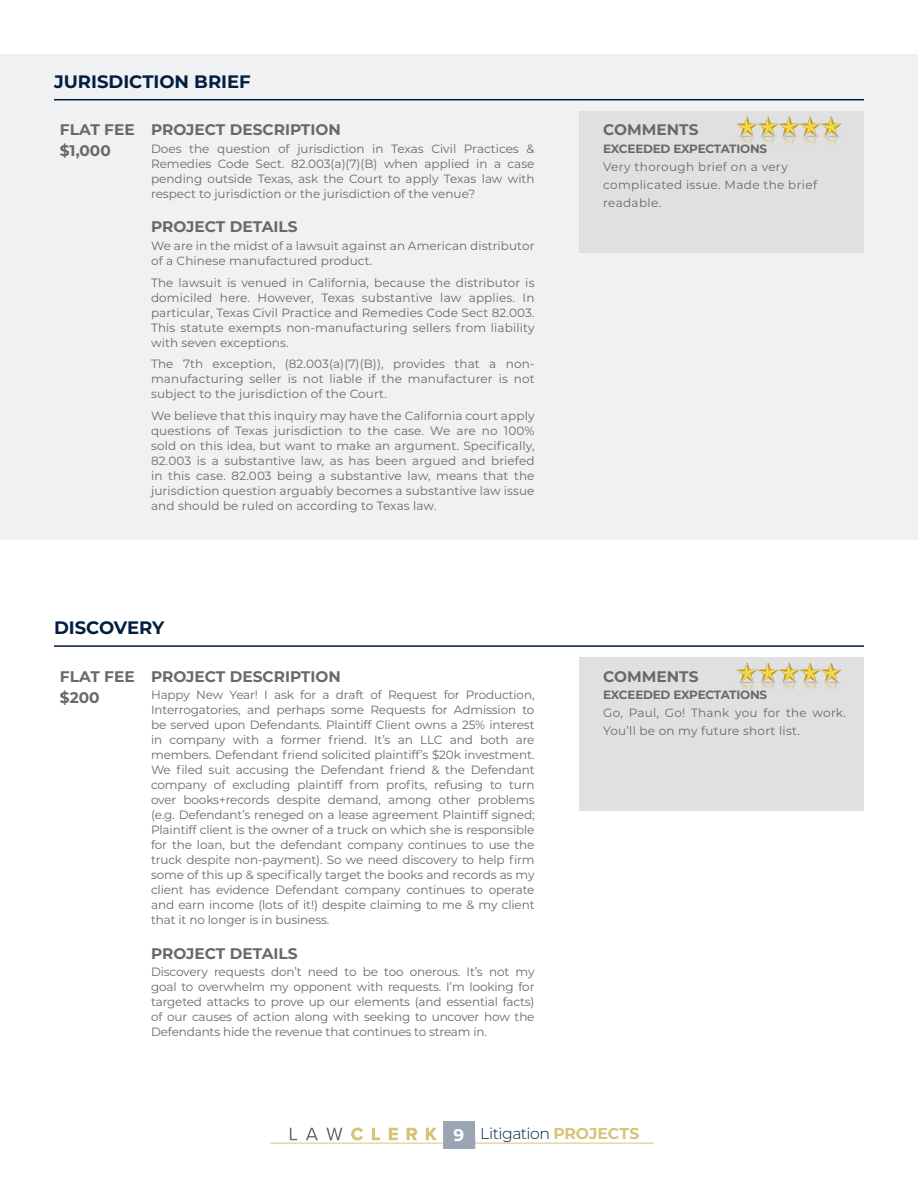
<style>
.page{position:relative;width:918px;height:1188px;background:#fff}
.page>*{position:absolute;margin:0;border:0;box-sizing:border-box;transform-origin:0 0}
.t1{font:700 18px "Montserrat";color:#001e3e}
.t2{font:300 15.75px "Montserrat";letter-spacing:-.03em;color:#001e3e}
.t3{font:700 15.3px "Montserrat";color:#696969}
.t4{font:12px/15px "Montserrat";letter-spacing:.01em;color:#696969;text-align:justify}
.t5{font:12px/18px "Montserrat";letter-spacing:.03em;color:#696969}
.t6{font:700 12px "Montserrat";letter-spacing:-.02em;color:#696969}
.s1{font-weight:700;font-size:16.95px;color:#fff}
.s2{font-weight:700;color:#d6c47a}
</style>
<div class="page">
<svg style="left:290px;top:1128px;width:7px;height:12px"></svg>
<svg style="left:306px;top:1128px;width:12px;height:12px"></svg>
<svg style="left:326px;top:1128px;width:16px;height:12px"></svg>
<svg style="left:351px;top:1128px;width:12px;height:12px"></svg>
<svg style="left:372px;top:1128px;width:8px;height:12px"></svg>
<svg style="left:389px;top:1128px;width:9px;height:12px"></svg>
<svg style="left:407px;top:1128px;width:10px;height:12px"></svg>
<svg style="left:426px;top:1128px;width:11px;height:12px"></svg>
<hr style="left:270px;top:1143px;width:384px;height:1px;background:#d6c47a">
<div style="left:443px;top:1121px;width:32px;height:28px;background:#99a5b2"></div>
<div style="left:0;top:54px;width:918px;height:486px;background:#f0f1f3"></div>
<div style="left:580px;top:111px;width:284px;height:142px;background:#e0e0e0"></div>
<hr style="left:54px;top:99px;width:810px;height:1px;background:#001e3e">
<img style="left:737px;top:117px;width:105px;height:28px">
<div style="left:580px;top:658px;width:284px;height:153px;background:#e0e0e0"></div>
<hr style="left:54px;top:645px;width:810px;height:2px;background:#001e3e">
<img style="left:737px;top:663px;width:105px;height:28px">
<p class="t1" style="left:54px;top:68px;width:198px">JURISDICTION BRIEF</p>
<p class="t3" style="left:60px;top:119px;width:76px">FLAT FEE</p>
<p class="t3" style="left:151px;top:119px;width:191px">PROJECT DESCRIPTION</p>
<p class="t3" style="left:603px;top:119px;width:97px">COMMENTS</p>
<p class="t3" style="left:60px;top:140px;width:52px">$1,000</p>
<p class="t4" style="left:151px;top:141px;width:385px">Does the question of jurisdiction in Texas Civil Practices &amp; Remedies Code Sect. 82.003(a)(7)(B) when applied in a case pending outside Texas, ask the Court to apply Texas law with respect to jurisdiction or the jurisdiction of the venue?</p>
<p class="t6" style="left:603px;top:140px;width:165px">EXCEEDED EXPECTATIONS</p>
<p class="t5" style="left:603px;top:157px;width:215px">Very thorough brief on a very complicated issue. Made the brief readable.</p>
<p class="t3" style="left:151px;top:216px;width:148px">PROJECT DETAILS</p>
<p class="t4" style="left:151px;top:238px;width:385px">We are in the midst of a lawsuit against an American distributor of a Chinese manufactured product.</p>
<p class="t4" style="left:151px;top:275px;width:385px">The lawsuit is venued in California, because the distributor is domiciled here. However, Texas substantive law applies. In particular, Texas Civil Practice and Remedies Code Sect 82.003.<br>This statute exempts non-manufacturing sellers from liability with seven exceptions.</p>
<p class="t4" style="left:151px;top:356px;width:385px">The 7th exception, (82.003(a)(7)(B)), provides that a non&shy;manufacturing seller is not liable if the manufacturer is not subject to the jurisdiction of the Court.</p>
<p class="t4" style="left:151px;top:408px;width:385px">We believe that this inquiry may have the California court apply questions of Texas jurisdiction to the case. We are no 100% sold on this idea, but want to make an argument. Specifically, 82.003 is a substantive law, as has been argued and briefed in this case. 82.003 being a substantive law, means that the jurisdiction question arguably becomes a substantive law issue and should be ruled on according to Texas law.</p>
<p class="t1" style="left:54px;top:615px;width:112px">DISCOVERY</p>
<p class="t3" style="left:60px;top:665px;width:76px">FLAT FEE</p>
<p class="t3" style="left:151px;top:665px;width:191px">PROJECT DESCRIPTION</p>
<p class="t3" style="left:603px;top:665px;width:97px">COMMENTS</p>
<p class="t3" style="left:60px;top:686px;width:41px">$200</p>
<p class="t4" style="left:151px;top:687px;width:385px">Happy New Year! I ask for a draft of Request for Production, Interrogatories, and perhaps some Requests for Admission to be served upon Defendants. Plaintiff Client owns a 25% interest in company with a former friend. It’s an LLC and both are members. Defendant friend solicited plaintiff’s $20k investment.<br>We filed suit accusing the Defendant friend &amp; the Defendant company of excluding plaintiff from profits, refusing to turn over books+records despite demand, among other problems (e.g. Defendant’s reneged on a lease agreement Plaintiff signed; Plaintiff client is the owner of a truck on which she is responsible for the loan, but the defendant company continues to use the truck despite non-payment). So we need discovery to help firm some of this up &amp; specifically target the books and records as my client has evidence Defendant company continues to operate and earn income (lots of it!) despite claiming to me &amp; my client that it no longer is in business.</p>
<p class="t6" style="left:603px;top:686px;width:165px">EXCEEDED EXPECTATIONS</p>
<p class="t4" style="left:603px;top:704px;width:244px;line-height:18px">Go, Paul, Go! Thank you for the work.<br>You’ll be on my future short list.</p>
<p class="t3" style="left:151px;top:942px;width:148px">PROJECT DETAILS</p>
<p class="t4" style="left:151px;top:964px;width:385px">Discovery requests don’t need to be too onerous. It’s not my goal to overwhelm my opponent with requests. I’m looking for targeted attacks to prove up our elements (and essential facts) of our causes of action along with seeking to uncover how the Defendants hide the revenue that continues to stream in.</p>
<h2 class="t2" style="left:454px;top:1122px;width:187px"><span class="s1">9</span> Litigation <span class="s2">PROJECTS</span></h2>
</div>
